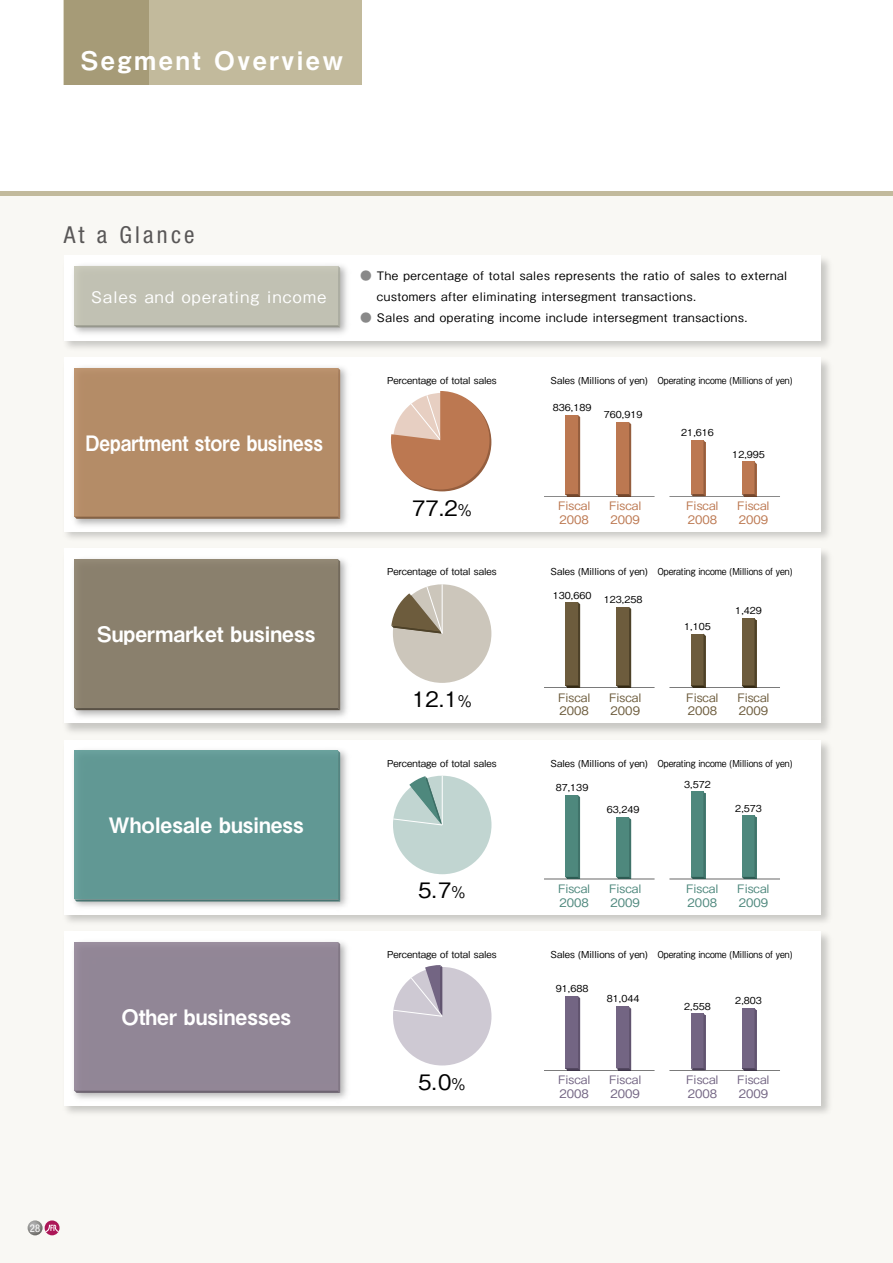
<style>
.page{position:relative;width:893px;height:1263px;background:#fff}
.page>*{position:absolute;margin:0;border:0;box-sizing:border-box;transform-origin:0 0}
.t1{font:25.5px "Midashi Go Pro MB31";letter-spacing:.1em;color:#fff}
.t2{font:condensed 23.4px "Helvetica Neue";letter-spacing:.14em;color:#595757}
.t3{font:21.3px "Midashi Go Pro MB31";color:#fff}
.t4{font:21.3px "Midashi Go Pro MB31";color:#fff;scale:.9 1}
.t5{font:500 21.3px "Gothic BBB Pro";color:#000}
.t6{font:500 15.9px "Gothic BBB Pro";letter-spacing:.08em;color:#fff}
.t7{font:500 11.7px/21.3px "Gothic BBB Pro";letter-spacing:.05em;color:#000}
.t8{font:500 11.7px/13.5px "Gothic BBB Pro";color:#736583}
.t9{font:500 11.7px/13.5px "Gothic BBB Pro";color:#4e887d}
.t10{font:500 11.7px/13.5px "Gothic BBB Pro";color:#bc7851}
.t11{font:500 11.7px/13.5px "Gothic BBB Pro";color:#6d5c3d}
.t12{font:condensed 10.65px "Helvetica Neue";color:#fff}
.t13{font:500 9.6px "Gothic BBB Pro";color:#000}
.s1{color:#898989}
.s2{font-size:15.9px}
</style>
<div class="page">
<div style="left:0;top:197px;width:893px;height:1066px;background:#f9f8f4"></div>
<img style="left:397px;top:309px;width:432px;height:191px">
<img style="left:397px;top:500px;width:432px;height:192px">
<img style="left:397px;top:882px;width:434px;height:231px">
<div style="left:64px;top:255px;width:757px;height:85px;background:#fff"></div>
<div style="left:64px;top:931px;width:757px;height:175px;background:#fff"></div>
<div style="left:64px;top:740px;width:757px;height:174px;background:#fff"></div>
<div style="left:64px;top:549px;width:757px;height:174px;background:#fff"></div>
<div style="left:64px;top:357px;width:757px;height:174px;background:#fff"></div>
<hr style="left:669px;top:496px;width:111px;height:1px;background:#000">
<hr style="left:544px;top:496px;width:111px;height:1px;background:#000">
<hr style="left:669px;top:687px;width:111px;height:1px;background:#000">
<hr style="left:544px;top:687px;width:111px;height:1px;background:#000">
<hr style="left:669px;top:879px;width:111px;height:1px;background:#000">
<hr style="left:544px;top:879px;width:111px;height:1px;background:#000">
<hr style="left:669px;top:1070px;width:111px;height:1px;background:#000">
<hr style="left:544px;top:1070px;width:111px;height:1px;background:#000">
<svg style="left:45px;top:1220px;width:15px;height:15px"></svg>
<svg style="left:45px;top:1225px;width:14px;height:7px"></svg>
<svg style="left:28px;top:1220px;width:15px;height:15px"></svg>
<img style="left:340px;top:384px;width:7px;height:124px">
<img style="left:64px;top:508px;width:333px;height:192px">
<img style="left:64px;top:700px;width:333px;height:191px">
<img style="left:64px;top:891px;width:333px;height:222px">
<div style="left:74px;top:384px;width:266px;height:135px;background:#b48c67"></div>
<div style="left:74px;top:559px;width:266px;height:151px;background:#8a806d"></div>
<div style="left:74px;top:750px;width:266px;height:151px;background:#619894"></div>
<div style="left:74px;top:942px;width:266px;height:151px;background:#918696"></div>
<img style="left:64px;top:265px;width:333px;height:119px">
<div style="left:74px;top:266px;width:266px;height:61px;background:#c1c1b3"></div>
<svg style="left:616px;top:422px;width:15px;height:74px"></svg>
<svg style="left:565px;top:415px;width:15px;height:81px"></svg>
<svg style="left:742px;top:462px;width:15px;height:34px"></svg>
<svg style="left:691px;top:440px;width:15px;height:56px"></svg>
<svg style="left:616px;top:607px;width:15px;height:81px"></svg>
<svg style="left:742px;top:618px;width:15px;height:70px"></svg>
<svg style="left:565px;top:602px;width:15px;height:86px"></svg>
<svg style="left:691px;top:634px;width:15px;height:54px"></svg>
<svg style="left:616px;top:817px;width:15px;height:62px"></svg>
<svg style="left:742px;top:816px;width:15px;height:63px"></svg>
<svg style="left:616px;top:1007px;width:15px;height:63px"></svg>
<svg style="left:565px;top:795px;width:15px;height:84px"></svg>
<svg style="left:691px;top:792px;width:14px;height:87px"></svg>
<svg style="left:742px;top:1008px;width:15px;height:62px"></svg>
<svg style="left:565px;top:996px;width:15px;height:74px"></svg>
<svg style="left:691px;top:1013px;width:15px;height:57px"></svg>
<div style="left:0;top:191px;width:893px;height:5px;background:#c2ba9c"></div>
<div style="left:64px;top:0;width:297px;height:85px;background:#c2ba9c"></div>
<div style="left:64px;top:0;width:85px;height:85px;background:#a69b77"></div>
<svg style="left:391px;top:391px;width:100px;height:100px"></svg>
<svg style="left:391px;top:584px;width:100px;height:99px"></svg>
<hr style="left:442px;top:584px;width:1px;height:50px;background:#fff">
<svg style="left:393px;top:776px;width:98px;height:98px"></svg>
<svg style="left:393px;top:965px;width:98px;height:100px"></svg>
<h1 class="t1" style="left:81px;top:40px;width:264px">Segment Overview</h1>
<h2 class="t2" style="left:64px;top:221px;width:132px">At a Glance</h2>
<h3 class="t6" style="left:91px;top:284px;width:237px">Sales and operating income</h3>
<h3 class="t4" style="left:85px;top:426px;width:266px">Department store business</h3>
<h3 class="t3" style="left:97px;top:617px;width:220px">Supermarket business</h3>
<h3 class="t3" style="left:109px;top:808px;width:197px">Wholesale business</h3>
<h3 class="t3" style="left:121px;top:999px;width:171px">Other businesses</h3>
<p class="t7" style="left:377px;top:263px;width:412px;text-indent:-17px"><span class="s1">●</span> The percentage of total sales represents the ratio of sales to external customers after eliminating intersegment transactions.</p>
<p class="t7" style="left:360px;top:306px;width:389px"><span class="s1">●</span> Sales and operating income include intersegment transactions.</p>
<p class="t13" style="left:387px;top:373px;width:111px">Percentage of total sales</p>
<p class="t13" style="left:550px;top:373px;width:243px">Sales (Millions of yen) Operating income (Millions of yen)</p>
<p class="t13" style="left:553px;top:399px;width:40px">836,189</p>
<p class="t13" style="left:604px;top:406px;width:40px">760,919</p>
<p class="t13" style="left:681px;top:425px;width:34px">21,616</p>
<p class="t13" style="left:732px;top:446px;width:34px">12,995</p>
<h3 class="t5" style="left:412px;top:490px;width:61px">77.2<span class="s2">%</span></h3>
<p class="t10" style="left:558px;top:498px;width:34px">Fiscal<br>2008</p>
<p class="t10" style="left:609px;top:498px;width:34px">Fiscal<br>2009</p>
<p class="t10" style="left:686px;top:498px;width:34px">Fiscal<br>2008</p>
<p class="t10" style="left:737px;top:498px;width:34px">Fiscal<br>2009</p>
<p class="t13" style="left:387px;top:564px;width:111px">Percentage of total sales</p>
<p class="t13" style="left:550px;top:564px;width:243px">Sales (Millions of yen) Operating income (Millions of yen)</p>
<p class="t13" style="left:553px;top:587px;width:40px">130,660</p>
<p class="t13" style="left:604px;top:592px;width:40px">123,258</p>
<p class="t13" style="left:735px;top:603px;width:28px">1,429</p>
<p class="t13" style="left:684px;top:618px;width:28px">1,105</p>
<h3 class="t5" style="left:412px;top:682px;width:61px">12.1<span class="s2">%</span></h3>
<p class="t11" style="left:558px;top:689px;width:34px">Fiscal<br>2008</p>
<p class="t11" style="left:609px;top:689px;width:34px">Fiscal<br>2009</p>
<p class="t11" style="left:686px;top:689px;width:34px">Fiscal<br>2008</p>
<p class="t11" style="left:737px;top:689px;width:34px">Fiscal<br>2009</p>
<p class="t13" style="left:387px;top:755px;width:111px">Percentage of total sales</p>
<p class="t13" style="left:550px;top:755px;width:243px">Sales (Millions of yen) Operating income (Millions of yen)</p>
<p class="t13" style="left:556px;top:780px;width:34px">87,139</p>
<p class="t13" style="left:684px;top:777px;width:28px">3,572</p>
<p class="t13" style="left:607px;top:802px;width:34px">63,249</p>
<p class="t13" style="left:735px;top:800px;width:28px">2,573</p>
<h3 class="t5" style="left:418px;top:873px;width:49px">5.7<span class="s2">%</span></h3>
<p class="t9" style="left:558px;top:880px;width:34px">Fiscal<br>2008</p>
<p class="t9" style="left:686px;top:880px;width:34px">Fiscal<br>2008</p>
<p class="t9" style="left:609px;top:880px;width:34px">Fiscal<br>2009</p>
<p class="t9" style="left:737px;top:880px;width:34px">Fiscal<br>2009</p>
<p class="t13" style="left:387px;top:947px;width:111px">Percentage of total sales</p>
<p class="t13" style="left:550px;top:947px;width:243px">Sales (Millions of yen) Operating income (Millions of yen)</p>
<p class="t13" style="left:556px;top:980px;width:34px">91,688</p>
<p class="t13" style="left:607px;top:991px;width:34px">81,044</p>
<p class="t13" style="left:735px;top:993px;width:28px">2,803</p>
<p class="t13" style="left:684px;top:998px;width:28px">2,558</p>
<h3 class="t5" style="left:418px;top:1064px;width:49px">5.0<span class="s2">%</span></h3>
<p class="t8" style="left:558px;top:1072px;width:34px">Fiscal<br>2008</p>
<p class="t8" style="left:686px;top:1072px;width:34px">Fiscal<br>2008</p>
<p class="t8" style="left:609px;top:1072px;width:34px">Fiscal<br>2009</p>
<p class="t8" style="left:737px;top:1072px;width:34px">Fiscal<br>2009</p>
<p class="t12" style="left:30px;top:1222px;width:12px">28</p>
</div>
